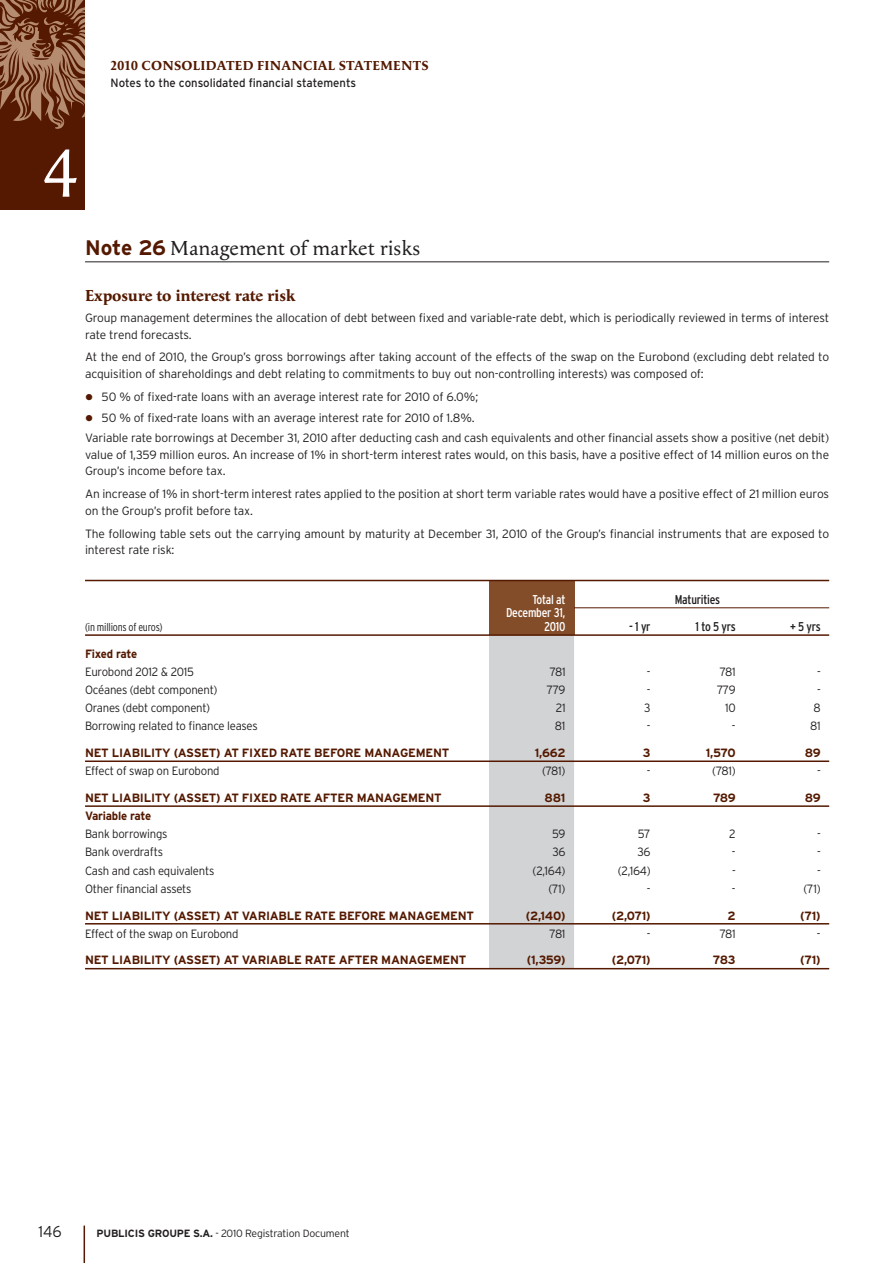
<style>
.page{position:relative;width:893px;height:1263px;background:#fff}
.page>*{position:absolute;margin:0;border:0;box-sizing:border-box;transform-origin:0 0}
.t1{font:69px "Apolline Regular SC";color:#fff}
.t2{font:21px "Apolline";color:#231f20}
.t3{font:16.5px "Apolline Bold LF";letter-spacing:-.01em;color:#541900}
.t4{font:300 15.75px "Interstate";color:#231f20;scale:.95 1}
.t5{font:13.5px "Apolline Bold LF";letter-spacing:.01em;color:#541900}
.t6{font:condensed 12.75px "Interstate";letter-spacing:-.02em;color:#231f20}
.t7{font:condensed 12.75px/13.5px "Interstate";letter-spacing:-.02em;color:#fff;text-align:right}
.t8{font:300 12px/16.5px "Interstate";letter-spacing:-.01em;color:#231f20}
.t9{font:300 12px "Interstate";letter-spacing:-.01em;color:#231f20;scale:.95 1}
.t10{font:700 12px "Interstate";letter-spacing:-.02em;color:#541900}
.t11{font:12px "Interstate";color:#231f20;scale:.95 1}
.t12{font:700 12px "Interstate";letter-spacing:-.02em;color:#541900;scale:.95 1}
.t13{font:300 condensed 11.25px "Interstate";letter-spacing:-.02em;color:#231f20}
.t14{font:300 10.5px "Interstate";letter-spacing:-.02em;color:#231f20}
.s1{font-family:"Interstate";font-weight:700;color:#541900}
.s2{font-weight:700}
</style>
<div class="page">
<hr style="left:84px;top:1225px;width:1px;height:38px;background:#541900">
<div style="left:0;top:0;width:85px;height:209px;background:#541900"></div>
<svg style="left:0;top:0;width:85px;height:129px"></svg>
<hr style="left:85px;top:261px;width:744px;height:1px;background:#231f20">
<div style="left:489px;top:580px;width:85px;height:55px;background:#844d2a"></div>
<div style="left:489px;top:636px;width:85px;height:332px;background:#d1d3d4"></div>
<hr style="left:85px;top:580px;width:744px;height:1px;background:#541900">
<hr style="left:574px;top:607px;width:255px;height:1px;background:#541900">
<hr style="left:85px;top:634px;width:744px;height:2px;background:#541900">
<hr style="left:85px;top:760px;width:744px;height:2px;background:#541900">
<hr style="left:85px;top:805px;width:744px;height:2px;background:#541900">
<hr style="left:85px;top:923px;width:744px;height:1px;background:#541900">
<hr style="left:85px;top:968px;width:744px;height:1px;background:#541900">
<p class="t5" style="left:111px;top:60px;width:320px">2010 CONSOLIDATED FINANCIAL STATEMENTS</p>
<p class="t11" style="left:111px;top:78px;width:260px">Notes to the consolidated financial statements</p>
<h1 class="t1" style="left:43px;top:132px;width:36px">4</h1>
<h2 class="t2" style="left:85px;top:240px;width:337px"><span class="s1">Note 26</span> Management of market risks</h2>
<h3 class="t3" style="left:85px;top:289px;width:212px">Exposure to interest rate risk</h3>
<p class="t8" style="left:85px;top:311px;width:746px">Group management determines the allocation of debt between fixed and variable-rate debt, which is periodically reviewed in terms of interest rate trend forecasts.</p>
<p class="t8" style="left:85px;top:350px;width:746px">At the end of 2010, the Group’s gross borrowings after taking account of the effects of the swap on the Eurobond (excluding debt related to acquisition of shareholdings and debt relating to commitments to buy out non-controlling interests) was composed of:</p>
<p class="t8" style="left:102px;top:390px;width:378px">50 % of fixed-rate loans with an average interest rate for 2010 of 6.0%;</p>
<p class="t8" style="left:102px;top:410px;width:375px">50 % of fixed-rate loans with an average interest rate for 2010 of 1.8%.</p>
<p class="t8" style="left:85px;top:431px;width:746px">Variable rate borrowings at December 31, 2010 after deducting cash and cash equivalents and other financial assets show a positive (net debit)</p>
<p class="t8" style="left:85px;top:448px;width:746px">value of 1,359 million euros. An increase of 1% in short-term interest rates would, on this basis, have a positive effect of 14 million euros on the<br>Group’s income before tax.</p>
<p class="t8" style="left:85px;top:487px;width:746px">An increase of 1% in short-term interest rates applied to the position at short term variable rates would have a positive effect of 21 million euros on the Group’s profit before tax.</p>
<p class="t8" style="left:85px;top:526px;width:746px">The following table sets out the carrying amount by maturity at December 31, 2010 of the Group’s financial instruments that are exposed to interest rate risk:</p>
<p class="t13" style="left:85px;top:623px;width:79px">(in millions of euros)</p>
<p class="t7" style="left:506px;top:594px;width:61px">Total at<br>December 31,<br>2010</p>
<p class="t6" style="left:675px;top:594px;width:47px">Maturities</p>
<p class="t6" style="left:629px;top:622px;width:23px">- 1 yr</p>
<p class="t6" style="left:696px;top:622px;width:41px">1 to 5 yrs</p>
<p class="t6" style="left:790px;top:622px;width:32px">+ 5 yrs</p>
<p class="t12" style="left:85px;top:649px;width:57px">Fixed rate</p>
<p class="t9" style="left:85px;top:667px;width:116px">Eurobond 2012 &amp; 2015</p>
<p class="t9" style="left:550px;top:667px;width:18px">781</p>
<p class="t9" style="left:647px;top:667px;width:5px">-</p>
<p class="t9" style="left:720px;top:667px;width:18px">781</p>
<p class="t9" style="left:817px;top:667px;width:5px">-</p>
<p class="t9" style="left:85px;top:685px;width:141px">Océanes (debt component)</p>
<p class="t9" style="left:547px;top:685px;width:21px">779</p>
<p class="t9" style="left:647px;top:685px;width:5px">-</p>
<p class="t9" style="left:717px;top:685px;width:21px">779</p>
<p class="t9" style="left:817px;top:685px;width:5px">-</p>
<p class="t9" style="left:85px;top:703px;width:133px">Oranes (debt component)</p>
<p class="t9" style="left:556px;top:703px;width:12px">21</p>
<p class="t9" style="left:644px;top:703px;width:8px">3</p>
<p class="t9" style="left:725px;top:703px;width:13px">10</p>
<p class="t9" style="left:813px;top:703px;width:9px">8</p>
<p class="t9" style="left:85px;top:721px;width:183px">Borrowing related to finance leases</p>
<p class="t9" style="left:555px;top:721px;width:13px">81</p>
<p class="t9" style="left:647px;top:721px;width:5px">-</p>
<p class="t9" style="left:732px;top:721px;width:5px">-</p>
<p class="t9" style="left:810px;top:721px;width:13px">81</p>
<p class="t10" style="left:85px;top:748px;width:366px">NET LIABILITY (ASSET) AT FIXED RATE BEFORE MANAGEMENT</p>
<p class="t10" style="left:535px;top:748px;width:32px">1,662</p>
<p class="t10" style="left:643px;top:748px;width:9px">3</p>
<p class="t10" style="left:706px;top:748px;width:31px">1,570</p>
<p class="t10" style="left:805px;top:748px;width:17px">89</p>
<p class="t9" style="left:85px;top:766px;width:143px">Effect of swap on Eurobond</p>
<p class="t9" style="left:542px;top:766px;width:26px">(781)</p>
<p class="t9" style="left:647px;top:766px;width:5px">-</p>
<p class="t9" style="left:712px;top:766px;width:26px">(781)</p>
<p class="t9" style="left:817px;top:766px;width:5px">-</p>
<p class="t10" style="left:85px;top:793px;width:358px">NET LIABILITY (ASSET) AT FIXED RATE AFTER MANAGEMENT</p>
<p class="t10" style="left:545px;top:793px;width:22px">881</p>
<p class="t10" style="left:643px;top:793px;width:9px">3</p>
<p class="t10" style="left:713px;top:793px;width:24px">789</p>
<p class="t10" style="left:805px;top:793px;width:17px">89</p>
<p class="t12" style="left:85px;top:811px;width:71px">Variable rate</p>
<p class="t9" style="left:85px;top:829px;width:88px">Bank borrowings</p>
<p class="t9" style="left:552px;top:829px;width:16px">59</p>
<p class="t9" style="left:638px;top:829px;width:15px">57</p>
<p class="t9" style="left:729px;top:829px;width:8px">2</p>
<p class="t9" style="left:817px;top:829px;width:5px">-</p>
<p class="t9" style="left:85px;top:848px;width:84px">Bank overdrafts</p>
<p class="t9" style="left:552px;top:848px;width:15px">36</p>
<p class="t9" style="left:638px;top:848px;width:15px">36</p>
<p class="t9" style="left:732px;top:848px;width:5px">-</p>
<p class="t9" style="left:817px;top:848px;width:5px">-</p>
<p class="t9" style="left:85px;top:866px;width:138px">Cash and cash equivalents</p>
<p class="t9" style="left:533px;top:866px;width:36px">(2,164)</p>
<p class="t9" style="left:618px;top:866px;width:36px">(2,164)</p>
<p class="t9" style="left:732px;top:866px;width:5px">-</p>
<p class="t9" style="left:817px;top:866px;width:5px">-</p>
<p class="t9" style="left:85px;top:884px;width:113px">Other financial assets</p>
<p class="t9" style="left:548px;top:884px;width:20px">(71)</p>
<p class="t9" style="left:647px;top:884px;width:5px">-</p>
<p class="t9" style="left:732px;top:884px;width:5px">-</p>
<p class="t9" style="left:803px;top:884px;width:20px">(71)</p>
<p class="t10" style="left:85px;top:911px;width:390px">NET LIABILITY (ASSET) AT VARIABLE RATE BEFORE MANAGEMENT</p>
<p class="t10" style="left:526px;top:911px;width:41px">(2,140)</p>
<p class="t10" style="left:612px;top:911px;width:40px">(2,071)</p>
<p class="t10" style="left:727px;top:911px;width:10px">2</p>
<p class="t10" style="left:800px;top:911px;width:22px">(71)</p>
<p class="t9" style="left:85px;top:929px;width:163px">Effect of the swap on Eurobond</p>
<p class="t9" style="left:550px;top:929px;width:18px">781</p>
<p class="t9" style="left:647px;top:929px;width:5px">-</p>
<p class="t9" style="left:720px;top:929px;width:18px">781</p>
<p class="t9" style="left:817px;top:929px;width:5px">-</p>
<p class="t10" style="left:85px;top:956px;width:383px">NET LIABILITY (ASSET) AT VARIABLE RATE AFTER MANAGEMENT</p>
<p class="t10" style="left:527px;top:956px;width:40px">(1,359)</p>
<p class="t10" style="left:612px;top:956px;width:40px">(2,071)</p>
<p class="t10" style="left:713px;top:956px;width:24px">783</p>
<p class="t10" style="left:800px;top:956px;width:22px">(71)</p>
<h3 class="t4" style="left:38px;top:1226px;width:26px">146</h3>
<p class="t14" style="left:97px;top:1230px;width:255px"><span class="s2">PUBLICIS GROUPE S.A.</span> - 2010 Registration Document</p>
</div>
